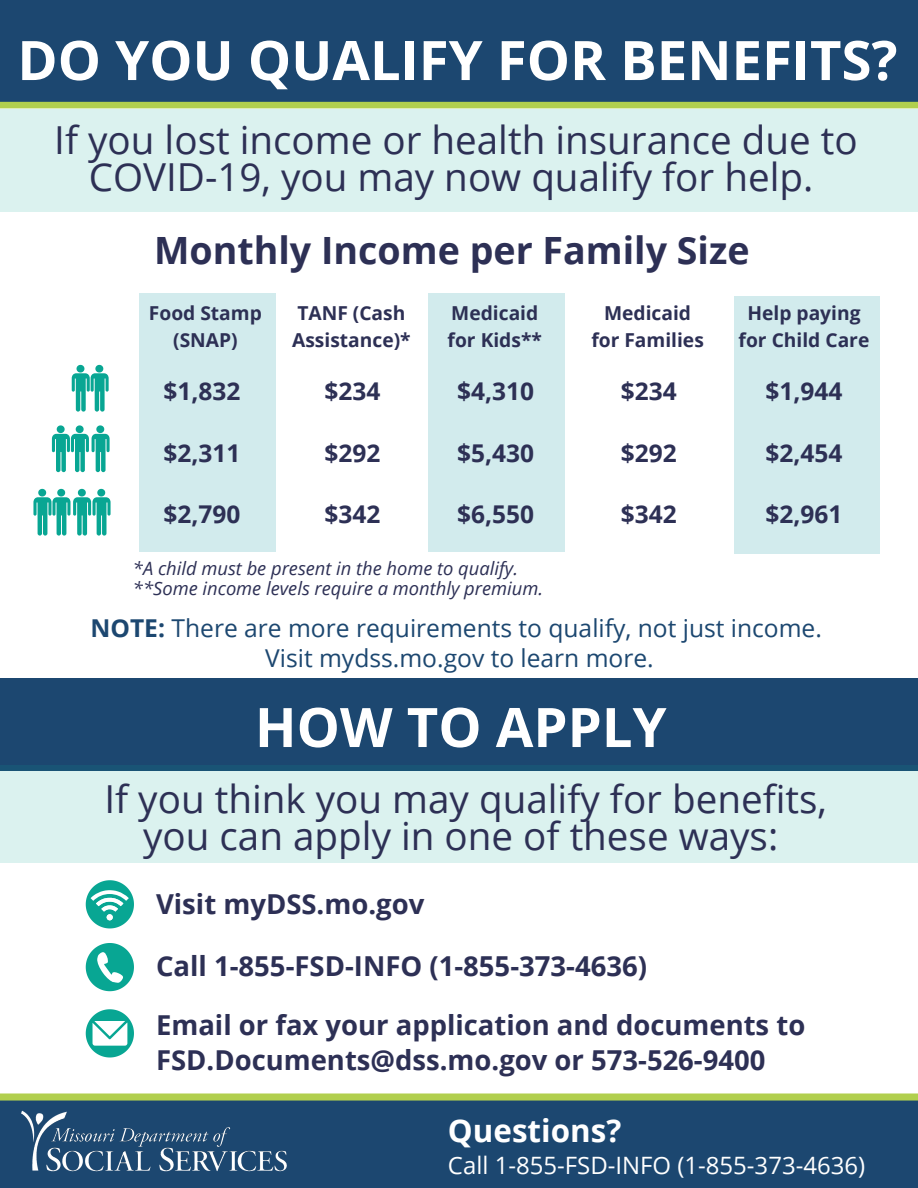
<style>
.page{position:relative;width:918px;height:1188px;background:#fff}
.page>*{position:absolute;margin:0;border:0;box-sizing:border-box;transform-origin:0 0}
.t1{font:700 54.45px "Open Sans";color:#fff}
.t2{font:38.55px/37px "Open Sans";color:#2d3055;text-align:center}
.t3{font:700 37.65px "Open Sans";color:#2d3055}
.t4{font:700 31.35px "Open Sans";color:#fff}
.t5{font:700 27.45px/34.8px "Open Sans";color:#2d3055}
.t6{font:24.6px/30.6px "Open Sans";color:#1c4770;text-align:center}
.t7{font:700 24.45px "Open Sans";color:#2d3055}
.t8{font:24px "Open Sans";color:#fff}
.t9{font:700 19.2px/26.7px "Open Sans";color:#2d3055;text-align:center}
.t10{font:italic 18.3px/20.7px "Open Sans";color:#2d3055}
.s1{font-weight:700}
</style>
<div class="page">
<div style="left:0;top:109px;width:918px;height:103px;background:#dbf2ef"></div>
<div style="left:0;top:1096px;width:918px;height:92px;background:#1c4770"></div>
<svg style="left:86px;top:943px;width:48px;height:48px"></svg>
<div style="left:0;top:0;width:918px;height:104px;background:#1c4770"></div>
<img style="left:21px;top:1110px;width:266px;height:62px">
<div style="left:0;top:678px;width:918px;height:92px;background:#1c4770"></div>
<svg style="left:86px;top:880px;width:48px;height:48px"></svg>
<svg style="left:86px;top:1009px;width:48px;height:48px"></svg>
<svg style="left:0;top:1093px;width:918px;height:8px;background:#adca5a"></svg>
<div style="left:139px;top:293px;width:136px;height:258px;background:#d2ebed"></div>
<div style="left:429px;top:293px;width:136px;height:258px;background:#d2ebed"></div>
<div style="left:734px;top:296px;width:146px;height:258px;background:#d2ebed"></div>
<svg style="left:72px;top:365px;width:37px;height:47px"></svg>
<svg style="left:52px;top:425px;width:58px;height:47px"></svg>
<svg style="left:33px;top:489px;width:78px;height:47px"></svg>
<svg style="left:0;top:862px;width:917px;height:1px"></svg>
<div style="left:0;top:765px;width:918px;height:97px;background:#dbf2ef"></div>
<div style="left:0;top:102px;width:918px;height:6px;background:#b1cf4e"></div>
<h1 class="t1" style="left:17px;top:22px;width:882px">DO YOU QUALIFY FOR BENEFITS?</h1>
<p class="t2" style="left:54px;top:121px;width:805px">If you lost income or health insurance due to<br>COVID-19, you may now qualify for help.</p>
<p class="t3" style="left:154px;top:224px;width:597px">Monthly Income per Family Size</p>
<p class="t9" style="left:149px;top:300px;width:115px">Food Stamp (SNAP)</p>
<p class="t9" style="left:292px;top:300px;width:120px;text-align:left">TANF (Cash<br>Assistance)*</p>
<p class="t9" style="left:448px;top:300px;width:96px;text-align:left">Medicaid for Kids**</p>
<p class="t9" style="left:591px;top:300px;width:114px">Medicaid for Families</p>
<p class="t9" style="left:739px;top:300px;width:132px">Help paying for Child Care</p>
<p class="t7" style="left:164px;top:373px;width:78px">$1,832</p>
<p class="t7" style="left:325px;top:373px;width:57px">$234</p>
<p class="t7" style="left:457px;top:373px;width:78px">$4,310</p>
<p class="t7" style="left:621px;top:373px;width:57px">$234</p>
<p class="t7" style="left:766px;top:373px;width:78px">$1,944</p>
<p class="t7" style="left:164px;top:436px;width:78px">$2,311</p>
<p class="t7" style="left:164px;top:497px;width:78px">$2,790</p>
<p class="t7" style="left:325px;top:436px;width:57px">$292</p>
<p class="t7" style="left:325px;top:497px;width:57px">$342</p>
<p class="t7" style="left:457px;top:436px;width:78px">$5,430</p>
<p class="t7" style="left:457px;top:497px;width:78px">$6,550</p>
<p class="t7" style="left:621px;top:436px;width:57px">$292</p>
<p class="t7" style="left:621px;top:497px;width:57px">$342</p>
<p class="t7" style="left:766px;top:436px;width:78px">$2,454</p>
<p class="t7" style="left:766px;top:497px;width:78px">$2,961</p>
<p class="t10" style="left:133px;top:557px;width:412px">*A child must be present in the home to qualify. **Some income levels require a monthly premium.</p>
<p class="t6" style="left:91px;top:612px;width:733px"><span class="s1">NOTE:</span> There are more requirements to qualify, not just income.<br>Visit mydss.mo.gov to learn more.</p>
<h1 class="t1" style="left:255px;top:689px;width:413px">HOW TO APPLY</h1>
<p class="t2" style="left:104px;top:779px;width:724px">If you think you may qualify for benefits, you can apply in one of these ways:</p>
<p class="t5" style="left:156px;top:886px;width:270px">Visit myDSS.mo.gov</p>
<p class="t5" style="left:156px;top:948px;width:493px">Call 1-855-FSD-INFO (1-855-373-4636)</p>
<p class="t5" style="left:156px;top:1007px;width:651px">Email or fax your application and documents to<br>FSD.Documents@dss.mo.gov or 573-526-9400</p>
<p class="t4" style="left:448px;top:1108px;width:175px">Questions?</p>
<p class="t8" style="left:448px;top:1148px;width:419px">Call 1-855-FSD-INFO (1-855-373-4636)</p>
</div>
